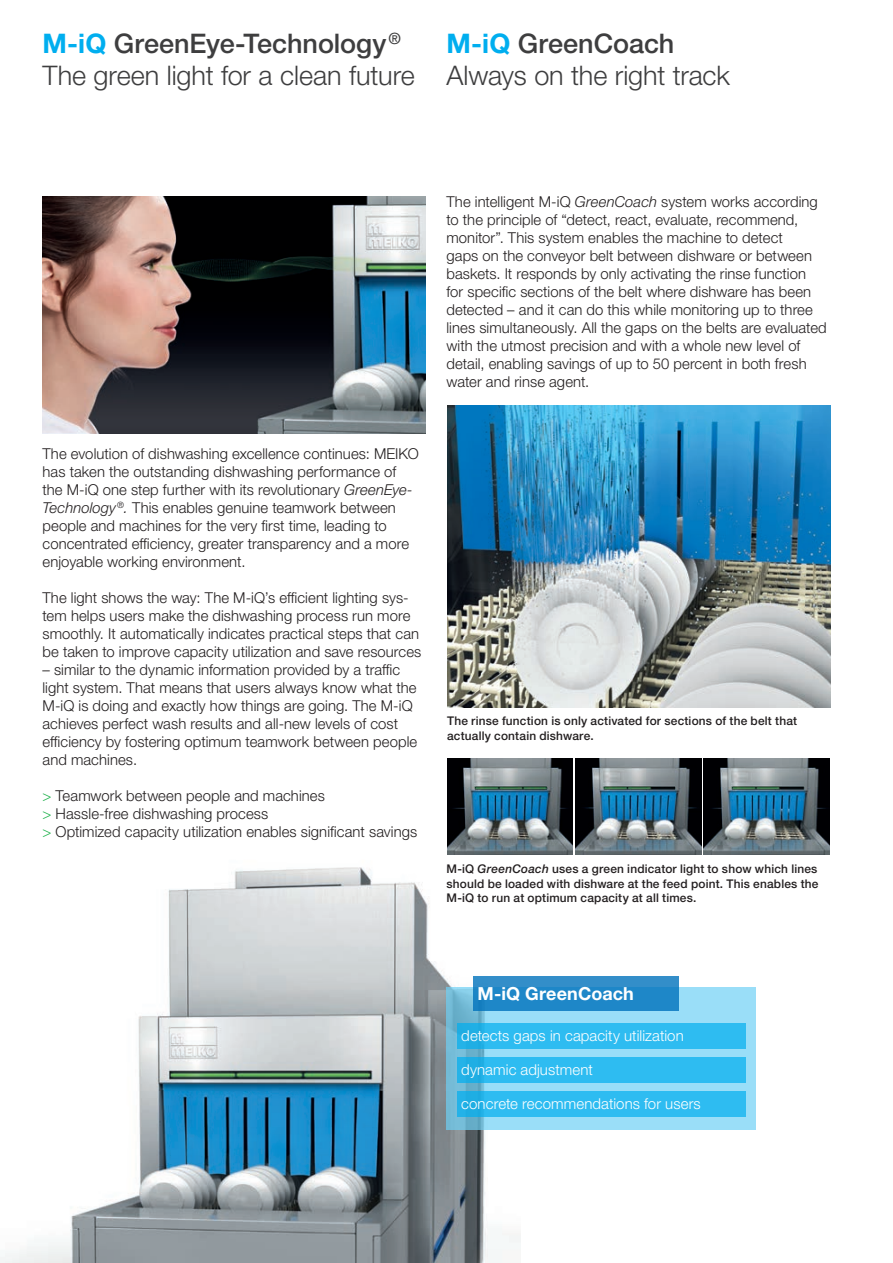
<style>
.page{position:relative;width:893px;height:1263px;background:#fff}
.page>*{position:absolute;margin:0;border:0;box-sizing:border-box;transform-origin:0 0}
.t1{font:300 27px/32.4px "Helvetica Neue LTW1 G";letter-spacing:-.005em;color:#3e3e3f}
.t2{font:700 18px "Helvetica Neue LTW1 G";letter-spacing:.01em;color:#fff}
.t3{font:300 15px/18px "Helvetica Neue LTW1 G";letter-spacing:.005em;color:#231f20}
.t4{font:300 15px "Helvetica Neue LTW1 G";letter-spacing:.005em;color:#fff}
.t5{font:500 12px/14.4px "Helvetica Neue LTW1 G";letter-spacing:.015em;color:#231f20;text-align:justify}
.s1{font-weight:700;color:#00aeef}
.s2{font-weight:500}
.s3{font-style:italic}
.s4{color:#1eb14b}
</style>
<div class="page">
<img style="left:0;top:854px;width:520px;height:409px">
<img style="left:447px;top:759px;width:126px;height:95px">
<img style="left:576px;top:759px;width:125px;height:95px">
<img style="left:704px;top:759px;width:125px;height:95px">
<img style="left:447px;top:405px;width:383px;height:303px">
<img style="left:43px;top:197px;width:382px;height:237px">
<svg style="left:446px;top:987px;width:310px;height:143px;background:#90d6f0"></svg>
<div style="left:473px;top:976px;width:206px;height:34px;background:linear-gradient(to bottom,#338ec9,#1785c7)"></div>
<div style="left:457px;top:1023px;width:288px;height:26px;background:linear-gradient(to right,#29b8ed,#30bef3)"></div>
<div style="left:457px;top:1057px;width:288px;height:26px;background:#2ebcf1"></div>
<div style="left:457px;top:1091px;width:288px;height:26px;background:#2ebcf1"></div>
<h1 class="t1" style="left:43px;top:27px;width:374px"><span class="s1">M-iQ</span> <span class="s2">GreenEye-Technology</span><sup>®<br></sup>The green light for a clean future</h1>
<h1 class="t1" style="left:446px;top:27px;width:285px"><span class="s1">M-iQ</span> <span class="s2">GreenCoach<br></span>Always on the right track</h1>
<p class="t3" style="left:43px;top:445px;width:378px">The evolution of dishwashing excellence continues: MEIKO has taken the outstanding dishwashing performance of the M-iQ one step further with its revolutionary <span class="s3">GreenEye-Technology</span><sup>®</sup><span class="s3">.</span> This enables genuine teamwork between people and machines for the very first time, leading to concentrated efficiency, greater transparency and a more enjoyable working environment.</p>
<p class="t3" style="left:43px;top:589px;width:380px">The light shows the way: The M-iQ’s efficient lighting sys&shy;tem helps users make the dishwashing process run more smoothly. It automatically indicates practical steps that can be taken to improve capacity utilization and save resources</p>
<p class="t3" style="left:43px;top:661px;width:376px">– similar to the dynamic information provided by a traffic light system. That means that users always know what the M-iQ is doing and exactly how things are going. The M-iQ achieves perfect wash results and all-new levels of cost efficiency by fostering optimum teamwork between people and machines.</p>
<p class="t3" style="left:43px;top:787px;width:376px"><span class="s4">&gt;</span> Teamwork between people and machines<br><span class="s4">&gt;</span> Hassle-free dishwashing process<br><span class="s4">&gt;</span> Optimized capacity utilization enables significant savings</p>
<p class="t3" style="left:446px;top:193px;width:382px">The intelligent M-iQ <span class="s3">GreenCoach</span> system works according to the principle of “detect, react, evaluate, recommend, monitor”. This system enables the machine to detect<br>gaps on the conveyor belt between dishware or between baskets. It responds by only activating the rinse function<br>for specific sections of the belt where dishware has been detected – and it can do this while monitoring up to three lines simultaneously. All the gaps on the belts are evaluated with the utmost precision and with a whole new level of detail, enabling savings of up to 50 percent in both fresh water and rinse agent.</p>
<p class="t5" style="left:447px;top:714px;width:351px">The rinse function is only activated for sections of the belt that actually contain dishware.</p>
<p class="t5" style="left:446px;top:862px;width:373px">M-iQ <span class="s3">GreenCoach</span> uses a green indicator light to show which lines should be loaded with dishware at the feed point. This enables the M-iQ to run at optimum capacity at all times.</p>
<p class="t2" style="left:477px;top:982px;width:158px">M-iQ GreenCoach</p>
<p class="t4" style="left:461px;top:1027px;width:224px">detects gaps in capacity utilization</p>
<p class="t4" style="left:461px;top:1061px;width:133px">dynamic adjustment</p>
<p class="t4" style="left:461px;top:1095px;width:241px">concrete recommendations for users</p>
</div>
